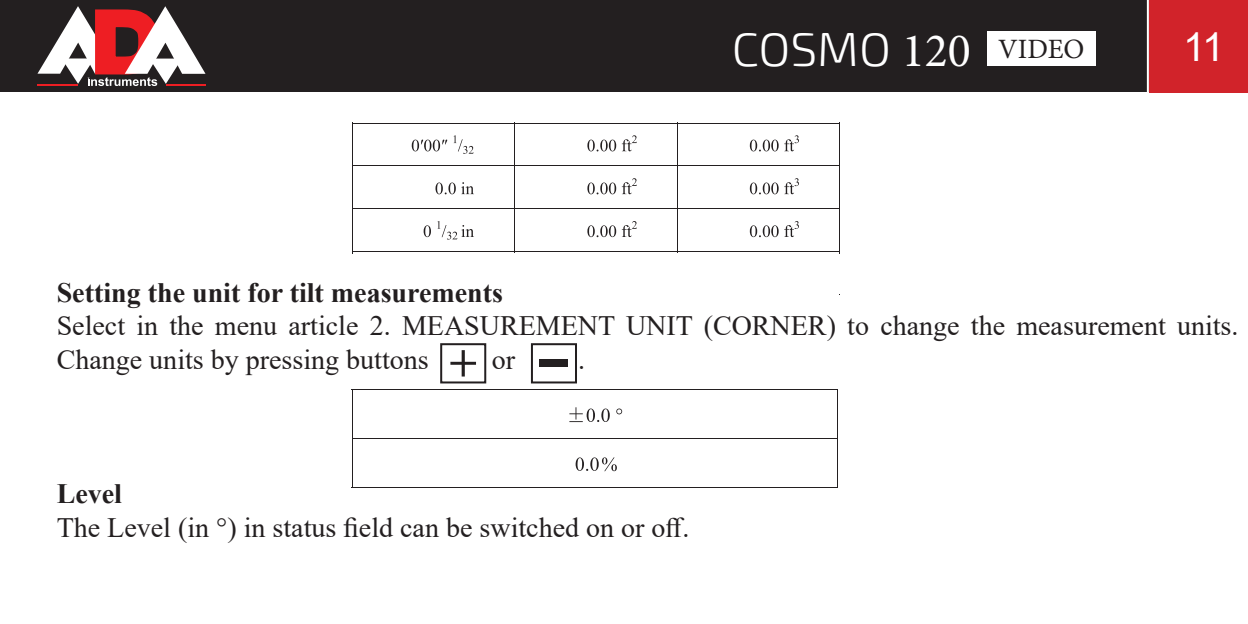
<style>
.page{position:relative;width:1248px;height:624px;background:#fff}
.page>*{position:absolute;margin:0;border:0;box-sizing:border-box;transform-origin:0 0}
.t1{font:300 48px "Exo 2";color:#fff}
.t2{font:40px "Arial";color:#fff}
.t3{font:28px/33.6px "Times New Roman";color:#231f20}
.t4{font:700 28px "Times New Roman";color:#231f20}
.s1{font-family:"Minion Pro";font-weight:400}
</style>
<div class="page">
<div style="left:0;top:0;width:1146px;height:92px;background:#231f20"></div>
<svg style="left:37px;top:6px;width:168px;height:80px"></svg>
<hr style="left:37px;top:84px;width:41px;height:2px;background:#ee1e23">
<hr style="left:166px;top:84px;width:39px;height:2px;background:#ee1e23">
<div style="left:1148px;top:0;width:99px;height:92px;background:#d1232a"></div>
<div style="left:986px;top:31px;width:109px;height:35px;background:#fff"></div>
<svg style="left:412px;top:140px;width:35px;height:11px"></svg>
<svg style="left:453px;top:135px;width:20px;height:19px"></svg>
<svg style="left:587px;top:135px;width:50px;height:16px"></svg>
<svg style="left:749px;top:140px;width:29px;height:11px"></svg>
<svg style="left:784px;top:135px;width:14px;height:16px"></svg>
<hr style="left:352px;top:123px;width:162px;height:1px;background:#231f20">
<hr style="left:515px;top:123px;width:161px;height:1px;background:#231f20">
<hr style="left:677px;top:123px;width:162px;height:1px;background:#231f20">
<hr style="left:352px;top:125px;width:1px;height:40px;background:#231f20">
<hr style="left:514px;top:125px;width:1px;height:40px;background:#231f20">
<hr style="left:676px;top:125px;width:1px;height:40px;background:#231f20">
<hr style="left:839px;top:125px;width:1px;height:40px;background:#231f20">
<svg style="left:435px;top:182px;width:39px;height:12px"></svg>
<svg style="left:587px;top:178px;width:50px;height:16px"></svg>
<svg style="left:749px;top:182px;width:29px;height:12px"></svg>
<svg style="left:784px;top:178px;width:14px;height:16px"></svg>
<hr style="left:352px;top:165px;width:162px;height:1px;background:#231f20">
<hr style="left:515px;top:165px;width:161px;height:1px;background:#231f20">
<hr style="left:677px;top:165px;width:162px;height:1px;background:#231f20">
<hr style="left:352px;top:168px;width:1px;height:40px;background:#231f20">
<hr style="left:514px;top:168px;width:1px;height:40px;background:#231f20">
<hr style="left:676px;top:168px;width:1px;height:40px;background:#231f20">
<hr style="left:839px;top:168px;width:1px;height:40px;background:#231f20">
<svg style="left:423px;top:225px;width:8px;height:12px"></svg>
<svg style="left:437px;top:221px;width:37px;height:18px"></svg>
<svg style="left:587px;top:221px;width:50px;height:16px"></svg>
<svg style="left:749px;top:225px;width:29px;height:12px"></svg>
<svg style="left:784px;top:221px;width:14px;height:16px"></svg>
<hr style="left:352px;top:208px;width:162px;height:1px;background:#231f20">
<hr style="left:515px;top:208px;width:161px;height:1px;background:#231f20">
<hr style="left:677px;top:208px;width:162px;height:1px;background:#231f20">
<hr style="left:352px;top:210px;width:1px;height:41px;background:#231f20">
<hr style="left:514px;top:210px;width:1px;height:41px;background:#231f20">
<hr style="left:676px;top:210px;width:1px;height:41px;background:#231f20">
<hr style="left:839px;top:210px;width:1px;height:41px;background:#231f20">
<hr style="left:352px;top:251px;width:162px;height:1px;background:#231f20">
<hr style="left:515px;top:251px;width:161px;height:1px;background:#231f20">
<hr style="left:677px;top:251px;width:162px;height:1px;background:#231f20">
<div style="left:440px;top:343px;width:46px;height:40px;border:2px solid #231f20"></div>
<svg style="left:450px;top:350px;width:26px;height:26px"></svg>
<div style="left:531px;top:343px;width:46px;height:40px;border:2px solid #231f20"></div>
<div style="left:540px;top:359px;width:28px;height:8px;background:#231f20"></div>
<svg style="left:569px;top:407px;width:40px;height:15px"></svg>
<svg style="left:616px;top:408px;width:6px;height:6px"></svg>
<hr style="left:352px;top:389px;width:484px;height:1px;background:#231f20">
<hr style="left:352px;top:391px;width:1px;height:47px;background:#231f20">
<hr style="left:836px;top:391px;width:1px;height:47px;background:#231f20">
<svg style="left:575px;top:457px;width:42px;height:14px"></svg>
<hr style="left:352px;top:438px;width:484px;height:1px;background:#231f20">
<hr style="left:352px;top:440px;width:1px;height:48px;background:#231f20">
<hr style="left:352px;top:487px;width:484px;height:1px;background:#231f20">
<hr style="left:836px;top:440px;width:1px;height:48px;background:#231f20">
<h1 class="t1" style="left:731px;top:16px;width:354px">COSMO <span class="s1">120</span> <sup>VIDEO</sup></h1>
<h2 class="t2" style="left:1182px;top:20px;width:43px">11</h2>
<p class="t4" style="left:57px;top:272px;width:448px">Setting the unit for tilt measurements</p>
<p class="t3" style="left:57px;top:308px;width:1183px">Select in the menu article 2. MEASUREMENT UNIT (CORNER) to change the measurement units.<br>Change units by pressing buttons</p>
<p class="t3" style="left:491px;top:342px;width:25px">or</p>
<p class="t3" style="left:578px;top:342px;width:8px">.</p>
<p class="t4" style="left:57px;top:473px;width:67px">Level</p>
<p class="t3" style="left:57px;top:510px;width:634px">The Level (in °) in status field can be switched on or off.</p>
</div>
